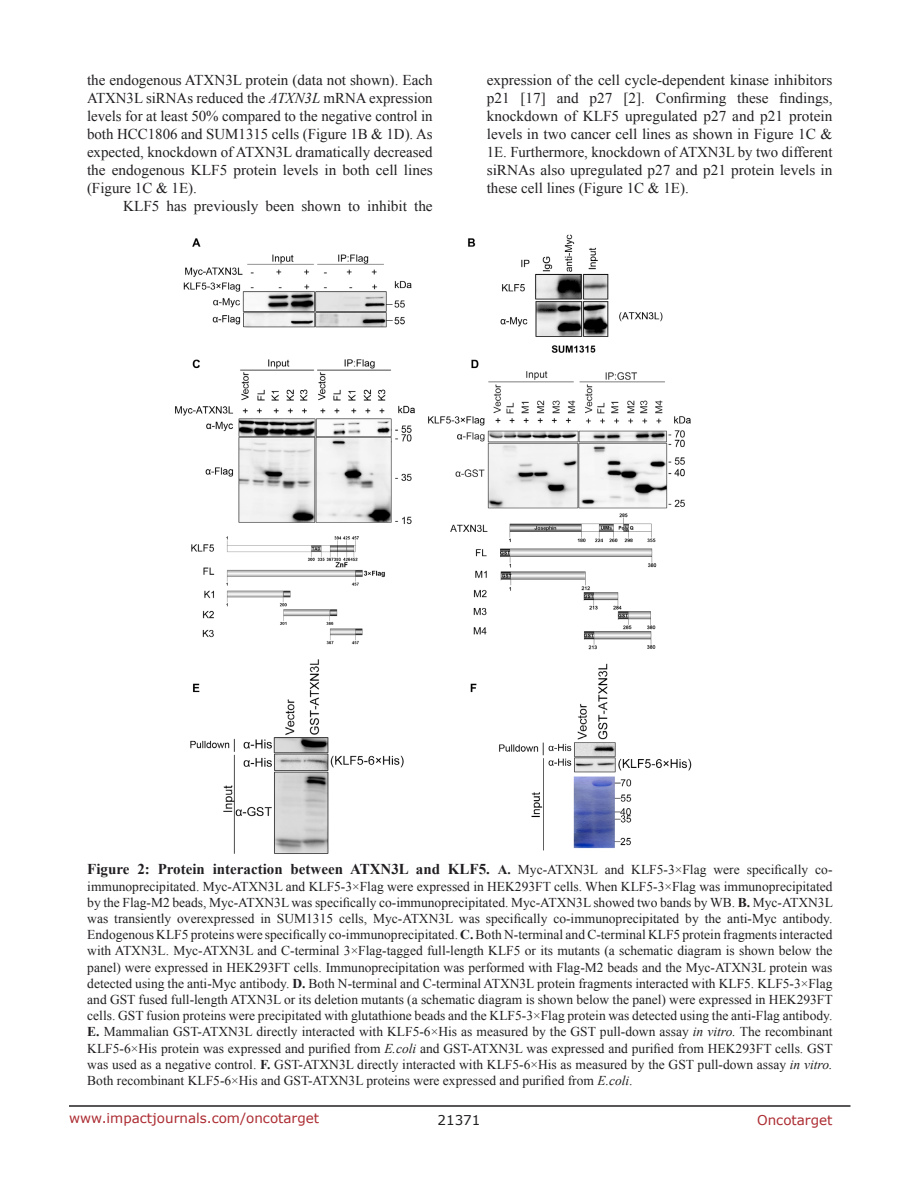
<style>
.page{position:relative;width:918px;height:1188px;background:#fff}
.page>*{position:absolute;margin:0;border:0;box-sizing:border-box;transform-origin:0 0}
.BodyText{font:15px/18px "Times New Roman";color:#221f22;text-align:justify}
.FigureText{font:700 15px "Times New Roman";color:#221f22}
.FigureText-2{font:13.5px/16.2px "Times New Roman";color:#221f22;text-align:justify}
.t1{font:13.5px "Verdana";color:#ac2b31}
.t2{font:13.5px "Verdana";color:#221f22}
.s1{font-style:italic}
.s2{font-size:13.5px}
.s3{font-weight:400;font-size:13.5px}
.s4{font-weight:700}
</style>
<div class="page">
<hr style="left:69px;top:1105px;width:781px;height:2px;background:#231f20">
<img style="left:175px;top:234px;width:517px;height:620px">
<p class="BodyText" style="left:87px;top:71px;width:347px">the endogenous ATXN3L protein (data not shown). Each ATXN3L siRNAs reduced the <span class="s1">ATXN3L</span> mRNA expression levels for at least 50% compared to the negative control in both HCC1806 and SUM1315 cells (Figure 1B &amp; 1D). As expected, knockdown of ATXN3L dramatically decreased the endogenous KLF5 protein levels in both cell lines (Figure 1C &amp; 1E).</p>
<p class="BodyText" style="left:123px;top:197px;width:311px">KLF5 has previously been shown to inhibit the</p>
<p class="BodyText" style="left:487px;top:71px;width:347px">expression of the cell cycle-dependent kinase inhibitors p21 [17] and p27 [2]. Confirming these findings, knockdown of KLF5 upregulated p27 and p21 protein levels in two cancer cell lines as shown in Figure 1C &amp; 1E. Furthermore, knockdown of ATXN3L by two different siRNAs also upregulated p27 and p21 protein levels in these cell lines (Figure 1C &amp; 1E).</p>
<p class="FigureText" style="left:87px;top:859px;width:747px">Figure 2: Protein interaction between ATXN3L and KLF5. <span class="s2">A.</span> <span class="s3">Myc-ATXN3L and KLF5-3×Flag were specifically co-</span></p>
<p class="FigureText-2" style="left:87px;top:878px;width:747px">immunoprecipitated. Myc-ATXN3L and KLF5-3×Flag were expressed in HEK293FT cells. When KLF5-3×Flag was immunoprecipitated by the Flag-M2 beads, Myc-ATXN3L was specifically co-immunoprecipitated. Myc-ATXN3L showed two bands by WB. <span class="s4">B.</span> Myc-ATXN3L was transiently overexpressed in SUM1315 cells, Myc-ATXN3L was specifically co-immunoprecipitated by the anti-Myc antibody.<br>Endogenous KLF5 proteins were specifically co-immunoprecipitated. <span class="s4">C.</span> Both N-terminal and C-terminal KLF5 protein fragments interacted with ATXN3L. Myc-ATXN3L and C-terminal 3×Flag-tagged full-length KLF5 or its mutants (a schematic diagram is shown below the panel) were expressed in HEK293FT cells. Immunoprecipitation was performed with Flag-M2 beads and the Myc-ATXN3L protein was detected using the anti-Myc antibody. <span class="s4">D.</span> Both N-terminal and C-terminal ATXN3L protein fragments interacted with KLF5. KLF5-3×Flag and GST fused full-length ATXN3L or its deletion mutants (a schematic diagram is shown below the panel) were expressed in HEK293FT cells. GST fusion proteins were precipitated with glutathione beads and the KLF5-3×Flag protein was detected using the anti-Flag antibody.<br><span class="s4">E.</span> Mammalian GST-ATXN3L directly interacted with KLF5-6×His as measured by the GST pull-down assay <span class="s1">in vitro.</span> The recombinant KLF5-6×His protein was expressed and purified from <span class="s1">E.coli</span> and GST-ATXN3L was expressed and purified from HEK293FT cells. GST was used as a negative control. <span class="s4">F.</span> GST-ATXN3L directly interacted with KLF5-6×His as measured by the GST pull-down assay <span class="s1">in vitro.<br></span>Both recombinant KLF5-6×His and GST-ATXN3L proteins were expressed and purified from <span class="s1">E.coli</span>.</p>
<p class="t1" style="left:69px;top:1109px;width:252px">www.impactjournals.com/oncotarget</p>
<p class="t2" style="left:438px;top:1111px;width:44px">21371</p>
<p class="t1" style="left:757px;top:1111px;width:77px">Oncotarget</p>
</div>
